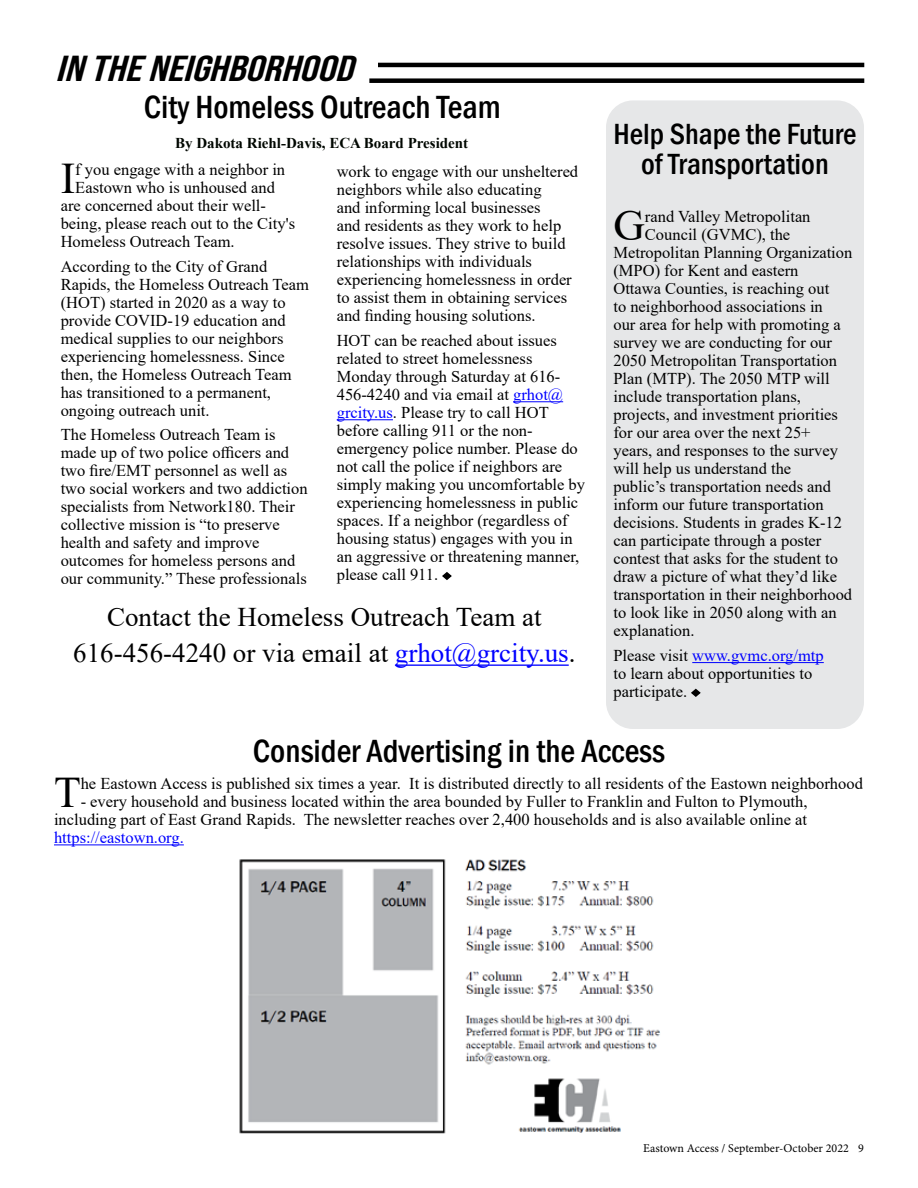
<style>
.page{position:relative;width:918px;height:1188px;background:#fff}
.page>*{position:absolute;margin:0;border:0;box-sizing:border-box;transform-origin:0 0}
.t1{font:43.65px "Times New Roman";color:#000}
.t2{font:italic 36px "Bebas Neue";color:#000;scale:1.23 1}
.t3{font:500 condensed 33px "Franklin Gothic";color:#000}
.t4{font:500 condensed 30px/30px "Franklin Gothic";color:#000;text-align:center}
.t5{font:27px/36px "Times New Roman";color:#000;text-align:center}
.t6{font:16.5px/18px "Times New Roman";color:#000}
.t7{font:16.5px "Times New Roman";color:#00f}
.t8{font:700 15px "Times New Roman";color:#000700}
.t9{font:12px "Minion Pro";color:#000}
.s1{color:#00f}
</style>
<div class="page">
<div style="left:606px;top:100px;width:258px;height:629px;background:#e6e7e8;border-radius:27px"></div>
<div style="left:369px;top:78px;width:495px;height:5px;background:#000"></div>
<hr style="left:378px;top:63px;width:486px;height:4px;background:#000">
<img style="left:239px;top:859px;width:421px;height:275px">
<hr style="left:54px;top:844px;width:130px;height:1px;background:#00f">
<hr style="left:692px;top:662px;width:132px;height:1px;background:#00f">
<svg style="left:691px;top:688px;width:10px;height:9px"></svg>
<hr style="left:513px;top:401px;width:50px;height:1px;background:#00f">
<hr style="left:337px;top:419px;width:56px;height:1px;background:#00f">
<svg style="left:442px;top:572px;width:10px;height:8px"></svg>
<hr style="left:395px;top:665px;width:174px;height:1px;background:#00f">
<h2 class="t2" style="left:56px;top:48px;width:252px">INTHENEIGHBORHOOD</h2>
<h3 class="t3" style="left:144px;top:86px;width:359px">City Homeless Outreach Team</h3>
<p class="t8" style="left:175px;top:132px;width:295px">By Dakota Riehl-Davis, ECA Board President</p>
<h1 class="t1" style="left:61px;top:148px;width:16px">I</h1>
<p class="t6" style="left:75px;top:160px;width:211px">f you engage with a neighbor in</p>
<p class="t6" style="left:75px;top:178px;width:201px">Eastown who is unhoused and</p>
<p class="t6" style="left:61px;top:196px;width:207px">are concerned about their well-</p>
<p class="t6" style="left:61px;top:214px;width:236px">being, please reach out to the City's</p>
<p class="t6" style="left:61px;top:232px;width:176px">Homeless Outreach Team.</p>
<p class="t6" style="left:61px;top:257px;width:250px">According to the City of Grand<br>Rapids, the Homeless Outreach Team (HOT) started in 2020 as a way to provide COVID-19 education and medical supplies to our neighbors experiencing homelessness. Since then, the Homeless Outreach Team has transitioned to a permanent, ongoing outreach unit.</p>
<p class="t6" style="left:61px;top:425px;width:249px">The Homeless Outreach Team is made up of two police officers and two fire/EMT personnel as well as two social workers and two addiction specialists from Network180. Their collective mission is “to preserve health and safety and improve outcomes for homeless persons and our community.” These professionals</p>
<p class="t6" style="left:337px;top:162px;width:243px">work to engage with our unsheltered neighbors while also educating<br>and informing local businesses<br>and residents as they work to help resolve issues. They strive to build relationships with individuals experiencing homelessness in order to assist them in obtaining services and finding housing solutions.</p>
<p class="t6" style="left:337px;top:331px;width:250px">HOT can be reached about issues related to street homelessness<br>Monday through Saturday at 616-<br>456-4240 and via email at <span class="s1">grhot@ grcity.us</span>. Please try to call HOT before calling 911 or the non&shy;emergency police number. Please do not call the police if neighbors are simply making you uncomfortable by experiencing homelessness in public spaces. If a neighbor (regardless of housing status) engages with you in an aggressive or threatening manner, please call 911.</p>
<h3 class="t5" style="left:73px;top:598px;width:504px">Contact the Homeless Outreach Team at<br>616-456-4240 or via email at <span class="s1">grhot@grcity.us</span>.</h3>
<h3 class="t4" style="left:614px;top:118px;width:244px">Help Shape the Future of Transportation</h3>
<h1 class="t1" style="left:613px;top:195px;width:33px">G</h1>
<p class="t6" style="left:645px;top:207px;width:167px">rand Valley Metropolitan</p>
<p class="t6" style="left:645px;top:225px;width:147px">Council (GVMC), the</p>
<p class="t6" style="left:613px;top:243px;width:240px">Metropolitan Planning Organization</p>
<p class="t6" style="left:613px;top:261px;width:187px">(MPO) for Kent and eastern</p>
<p class="t6" style="left:613px;top:279px;width:217px">Ottawa Counties, is reaching out</p>
<p class="t6" style="left:613px;top:297px;width:211px">to neighborhood associations in</p>
<p class="t6" style="left:613px;top:315px;width:229px">our area for help with promoting a</p>
<p class="t6" style="left:613px;top:333px;width:220px">survey we are conducting for our</p>
<p class="t6" style="left:613px;top:351px;width:225px">2050 Metropolitan Transportation</p>
<p class="t6" style="left:613px;top:369px;width:218px">Plan (MTP). The 2050 MTP will</p>
<p class="t6" style="left:613px;top:387px;width:189px">include transportation plans,</p>
<p class="t6" style="left:613px;top:405px;width:226px">projects, and investment priorities</p>
<p class="t6" style="left:613px;top:423px;width:199px">for our area over the next 25+</p>
<p class="t6" style="left:613px;top:441px;width:226px">years, and responses to the survey</p>
<p class="t6" style="left:613px;top:459px;width:179px">will help us understand the</p>
<p class="t6" style="left:613px;top:477px;width:219px">public’s transportation needs and</p>
<p class="t6" style="left:613px;top:495px;width:212px">inform our future transportation</p>
<p class="t6" style="left:613px;top:513px;width:230px">decisions. Students in grades K-12</p>
<p class="t6" style="left:613px;top:531px;width:210px">can participate through a poster</p>
<p class="t6" style="left:613px;top:549px;width:226px">contest that asks for the student to</p>
<p class="t6" style="left:613px;top:567px;width:225px">draw a picture of what they’d like</p>
<p class="t6" style="left:613px;top:585px;width:240px">transportation in their neighborhood</p>
<p class="t6" style="left:613px;top:603px;width:225px">to look like in 2050 along with an</p>
<p class="t6" style="left:613px;top:621px;width:83px">explanation.</p>
<p class="t6" style="left:613px;top:646px;width:212px">Please visit <span class="s1">www.gvmc.org/mtp </span>to learn about opportunities to participate.</p>
<h3 class="t3" style="left:253px;top:730px;width:414px">Consider Advertising in the Access</h3>
<h1 class="t1" style="left:54px;top:762px;width:28px">T</h1>
<p class="t6" style="left:81px;top:774px;width:784px">he Eastown Access is published six times a year. It is distributed directly to all residents of the Eastown neighborhood</p>
<p class="t6" style="left:54px;top:792px;width:755px;text-align:right">- every household and business located within the area bounded by Fuller to Franklin and Fulton to Plymouth, including part of East Grand Rapids. The newsletter reaches over 2,400 households and is also available online at</p>
<p class="t7" style="left:54px;top:826px;width:131px">https://eastown.org.</p>
<p class="t9" style="left:643px;top:1140px;width:222px">Eastown Access / September-October 2022 9</p>
</div>
